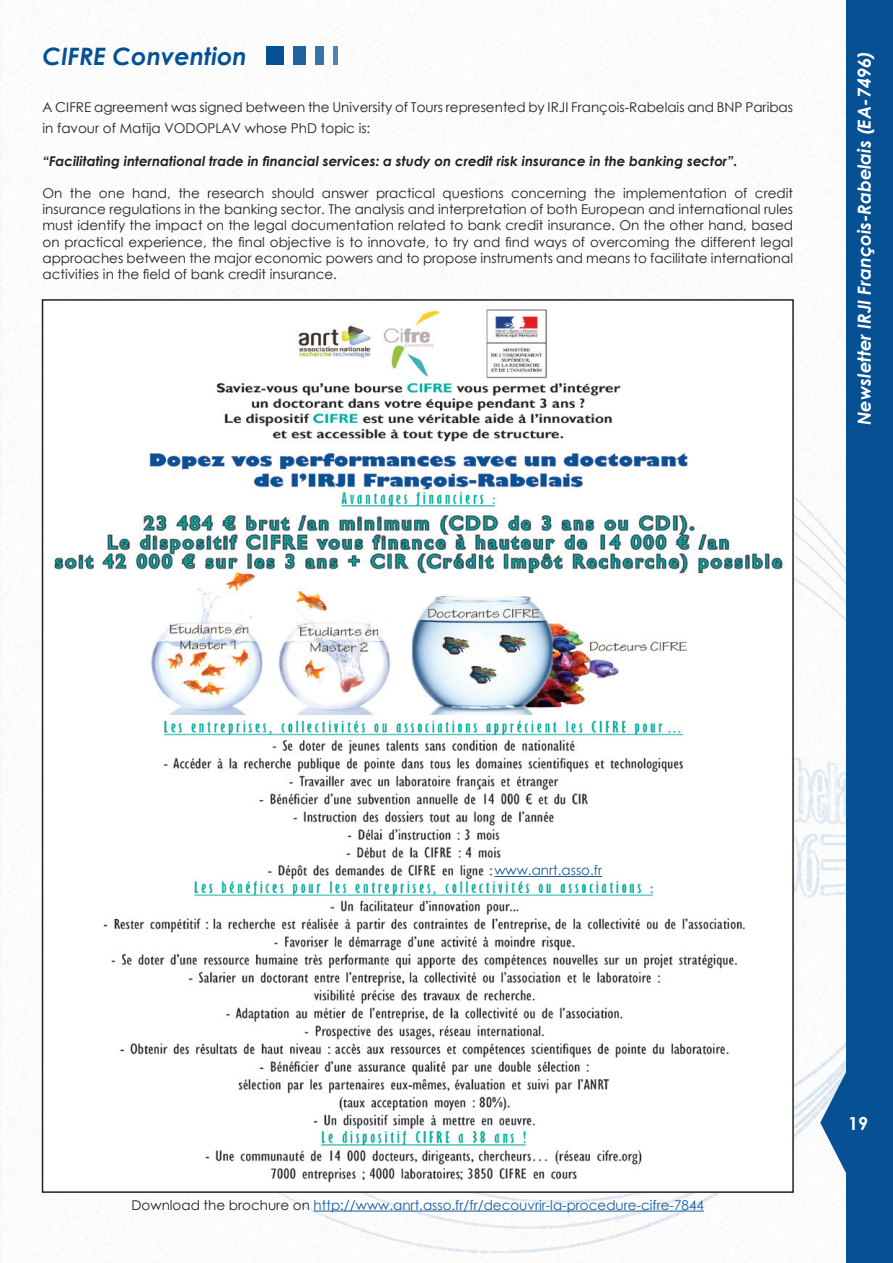
<style>
.page{position:relative;width:893px;height:1263px;background:#fff}
.page>*{position:absolute;margin:0;border:0;box-sizing:border-box;transform-origin:0 0}
.t1{font:italic 700 24px "Century Gothic";color:#065194}
.t2{font:italic 700 18px "Century Gothic";color:#fff}
.t3{font:700 18px "Century Gothic";color:#fff}
.t4{font:13.5px/16.2px "Century Gothic";color:#231f20}
.t5{font:italic 700 13.5px "Century Gothic";color:#231f20}
.t6{font:13.5px "Century Gothic";color:#175d9e}
.s1{color:#231f20}
</style>
<div class="page">
<img style="left:41px;top:46px;width:805px;height:1208px">
<img style="left:0;top:112px;width:2px;height:1123px">
<div style="left:846px;top:0;width:47px;height:1263px;background:#065194"></div>
<svg style="left:820px;top:1071px;width:26px;height:103px"></svg>
<div style="left:267px;top:47px;width:17px;height:18px;background:#065194"></div>
<div style="left:293px;top:47px;width:13px;height:18px;background:#1e629e"></div>
<div style="left:316px;top:47px;width:8px;height:18px;background:#3773a8"></div>
<hr style="left:334px;top:47px;width:4px;height:18px;background:#5084b3">
<hr style="left:314px;top:1211px;width:390px;height:1px;background:#175d9e">
<img style="left:45px;top:302px;width:746px;height:888px">
<div style="left:494px;top:861px;width:108px;height:18px;background:#fff"></div>
<hr style="left:494px;top:876px;width:108px;height:1px;background:#175d9e">
<p class="t1" style="left:43px;top:38px;width:206px">CIFRE Convention</p>
<p class="t4" style="left:43px;top:96px;width:752px;line-height:21.6px">A CIFRE agreement was signed between the University of Tours represented by IRJI François-Rabelais and BNP Paribas in favour of Matija VODOPLAV whose PhD topic is:</p>
<p class="t5" style="left:43px;top:150px;width:696px">“Facilitating international trade in financial services: a study on credit risk insurance in the banking sector”.</p>
<p class="t4" style="left:43px;top:185px;width:752px;text-align:justify">On the one hand, the research should answer practical questions concerning the implementation of credit insurance regulations in the banking sector. The analysis and interpretation of both European and international rules must identify the impact on the legal documentation related to bank credit insurance. On the other hand, based on practical experience, the final objective is to innovate, to try and find ways of overcoming the different legal approaches between the major economic powers and to propose instruments and means to facilitate international activities in the field of bank credit insurance.</p>
<h2 class="t2" style="left:850px;top:425px;width:377px;rotate:-90deg">Newsletter IRJI François-Rabelais (EA-7496)</h2>
<p class="t6" style="left:494px;top:861px;width:109px">www.anrt.asso.fr</p>
<p class="t6" style="left:132px;top:1195px;width:574px"><span class="s1">Download the brochure on</span> http://www.anrt.asso.fr/fr/decouvrir-la-procedure-cifre-7844</p>
<p class="t3" style="left:848px;top:1110px;width:22px">19</p>
</div>
